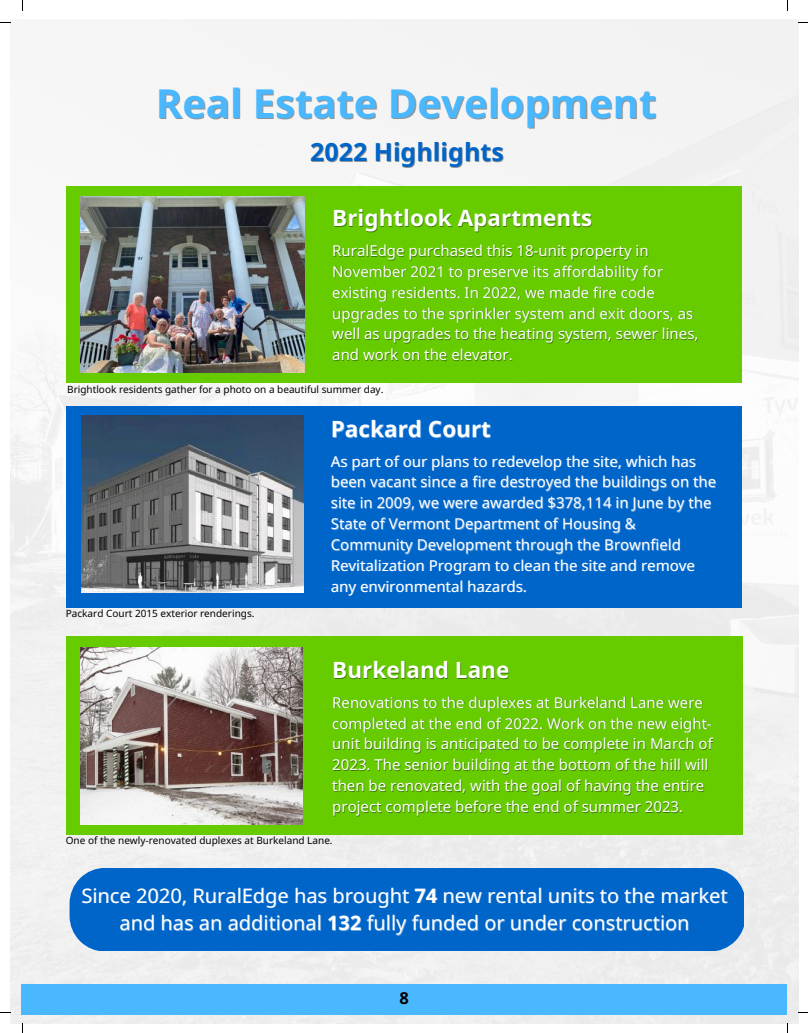
<style>
.page{position:relative;width:808px;height:1033px;background:#fff}
.page>*{position:absolute;margin:0;border:0;box-sizing:border-box;transform-origin:0 0}
.t1{font:700 40px "Noto Sans";color:#49b8ff}
.t2{font:700 25px "Noto Sans";color:#0065c9}
.t3{font:700 22.5px "Noto Sans";color:#fff}
.t4{font:20px/27.2px "Noto Sans";color:#fff;text-align:center}
.t5{font:700 16.5px "Noto Sans";color:#000}
.t6{font:15px/20.9px "Noto Sans";color:#fff}
.t7{font:10px "Noto Sans";color:#000}
.s1{font-weight:700;color:rgb(255 255 255/.4)}
</style>
<div class="page">
<img style="left:10px;top:20px;width:788px;height:1003px">
<div style="left:22px;top:984px;width:765px;height:30px;background:#49b8ff"></div>
<div style="left:66px;top:186px;width:675px;height:196px;background:#6c0"></div>
<div style="left:66px;top:406px;width:675px;height:201px;background:#0065c9"></div>
<div style="left:66px;top:636px;width:676px;height:198px;background:#6c0"></div>
<img style="left:80px;top:647px;width:223px;height:177px">
<img style="left:80px;top:196px;width:224px;height:176px">
<img style="left:81px;top:415px;width:222px;height:177px">
<div style="left:70px;top:867px;width:674px;height:83px;background:#0065c9"></div>
<h1 class="t1" style="left:156px;top:75px;width:502px">Real Estate Development</h1>
<h2 class="t2" style="left:310px;top:135px;width:195px">2022 Highlights</h2>
<h3 class="t3" style="left:332px;top:202px;width:261px">Brightlook Apartments</h3>
<p class="t6" style="left:332px;top:240px;width:368px">RuralEdge purchased this 18-unit property in November 2021 to preserve its affordability for existing residents. In 2022, we made fire code upgrades to the sprinkler system and exit doors, as well as upgrades to the heating system, sewer lines, and work on the elevator.</p>
<p class="t7" style="left:67px;top:382px;width:318px">Brightlook residents gather for a photo on a beautiful summer day.</p>
<p class="t7" style="left:66px;top:606px;width:190px">Packard Court 2015 exterior renderings.</p>
<h3 class="t3" style="left:331px;top:413px;width:162px">Packard Court</h3>
<p class="t6" style="left:331px;top:450px;width:387px">As part of our plans to redevelop the site, which has been vacant since a fire destroyed the buildings on the site in 2009, we were awarded $378,114 in June by the State of Vermont Department of Housing &amp; Community Development through the Brownfield Revitalization Program to clean the site and remove any environmental hazards.</p>
<h3 class="t3" style="left:332px;top:654px;width:179px">Burkeland Lane</h3>
<p class="t6" style="left:332px;top:691px;width:382px">Renovations to the duplexes at Burkeland Lane were completed at the end of 2022. Work on the new eight&shy;unit building is anticipated to be complete in March of 2023. The senior building at the bottom of the hill will then be renovated, with the goal of having the entire project complete before the end of summer 2023.</p>
<p class="t7" style="left:66px;top:833px;width:268px">One of the newly-renovated duplexes at Burkeland Lane.</p>
<h3 class="t4" style="left:81px;top:881px;width:647px">Since 2020, RuralEdge has brought <span class="s1">74</span> new rental units to the market and has an additional <span class="s1">132</span> fully funded or under construction</h3>
<p class="t5" style="left:399px;top:986px;width:11px">8</p>
</div>
